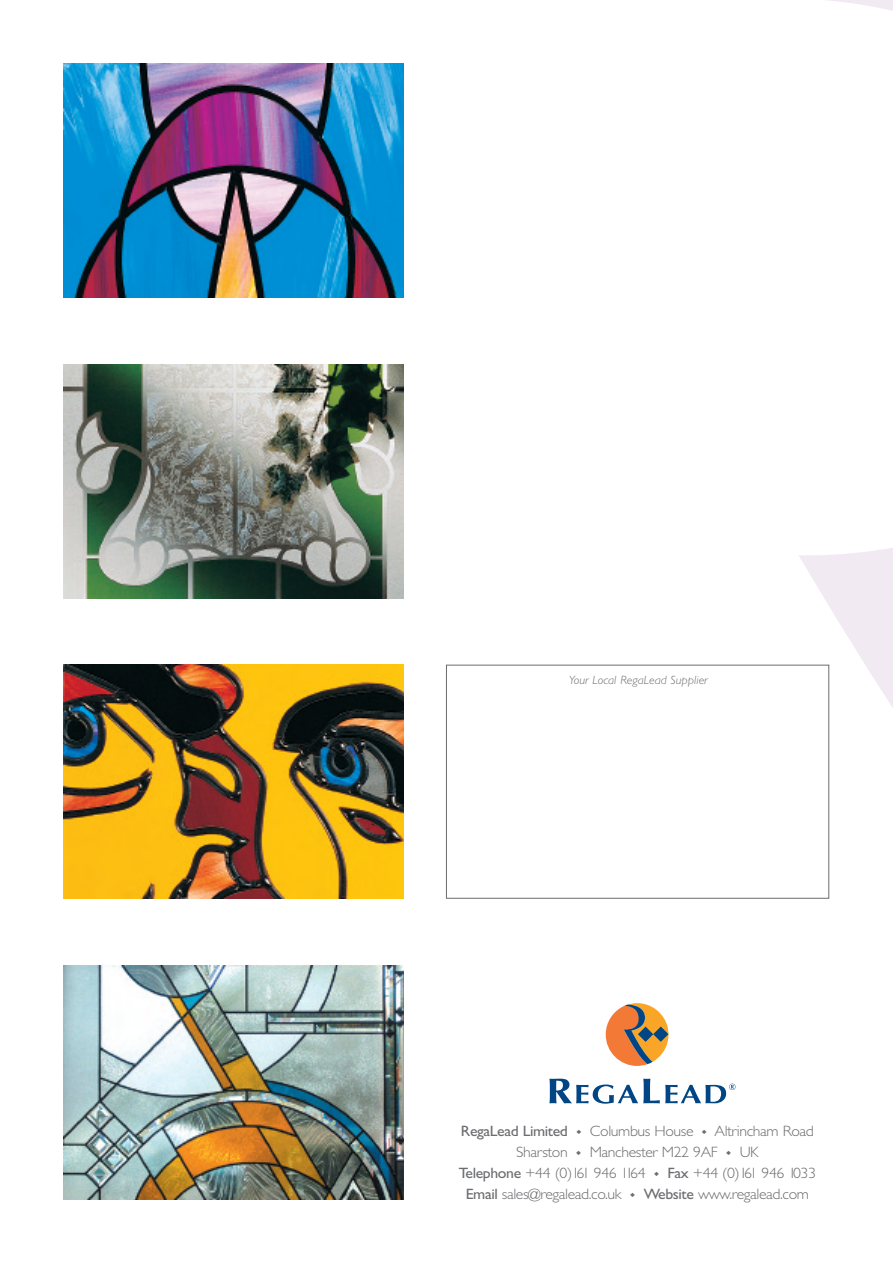
<style>
.page{position:relative;width:893px;height:1263px;background:#fff}
.page>*{position:absolute;margin:0;border:0;box-sizing:border-box;transform-origin:0 0}
.t1{font:300 15px "Gill Sans";letter-spacing:-.025em;color:#6c6d70;scale:1.05 1}
.t2{font:300 15px "Gill Sans";letter-spacing:-.085em;color:#6c6d70;scale:1.05 1}
.t3{font:15px "Gill Sans";letter-spacing:-.025em;color:#6c6d70;scale:1.05 1}
.t4{font:italic 300 12px "Gill Sans";color:#6c6d70;scale:1.05 1}
.s1{font-weight:400}
</style>
<div class="page">
<svg style="left:757px;top:0;width:136px;height:899px"></svg>
<div style="left:447px;top:665px;width:381px;height:233px;background:#fff"></div>
<div style="left:446px;top:665px;width:383px;height:234px;border:1px solid #6c6d70"></div>
<img style="left:64px;top:64px;width:340px;height:234px">
<img style="left:64px;top:364px;width:340px;height:234px">
<img style="left:64px;top:665px;width:340px;height:234px">
<img style="left:64px;top:965px;width:340px;height:234px">
<svg style="left:549px;top:1079px;width:186px;height:25px"></svg>
<svg style="left:606px;top:1003px;width:62px;height:63px"></svg>
<p class="t4" style="left:569px;top:675px;width:134px">Your Local RegaLead Supplier</p>
<p class="t3" style="left:461px;top:1126px;width:103px">RegaLead Limited</p>
<p class="t1" style="left:576px;top:1126px;width:113px">◆ Columbus House</p>
<p class="t1" style="left:702px;top:1126px;width:108px">◆ Altrincham Road</p>
<p class="t1" style="left:516px;top:1147px;width:51px">Sharston</p>
<p class="t1" style="left:576px;top:1147px;width:136px">◆ Manchester M22 9AF</p>
<p class="t1" style="left:726px;top:1147px;width:32px">◆ UK</p>
<p class="t2" style="left:459px;top:1168px;width:179px"><span class="s1">Telephone</span> +44 (0)161 946 1164</p>
<p class="t1" style="left:654px;top:1168px;width:156px">◆ <span class="s1">Fax</span> +44 (0)161 946 1033</p>
<p class="t1" style="left:466px;top:1189px;width:150px"><span class="s1">Email</span> sales@regalead.co.uk</p>
<p class="t1" style="left:630px;top:1189px;width:172px">◆ <span class="s1">Website</span> www.regalead.com</p>
</div>
